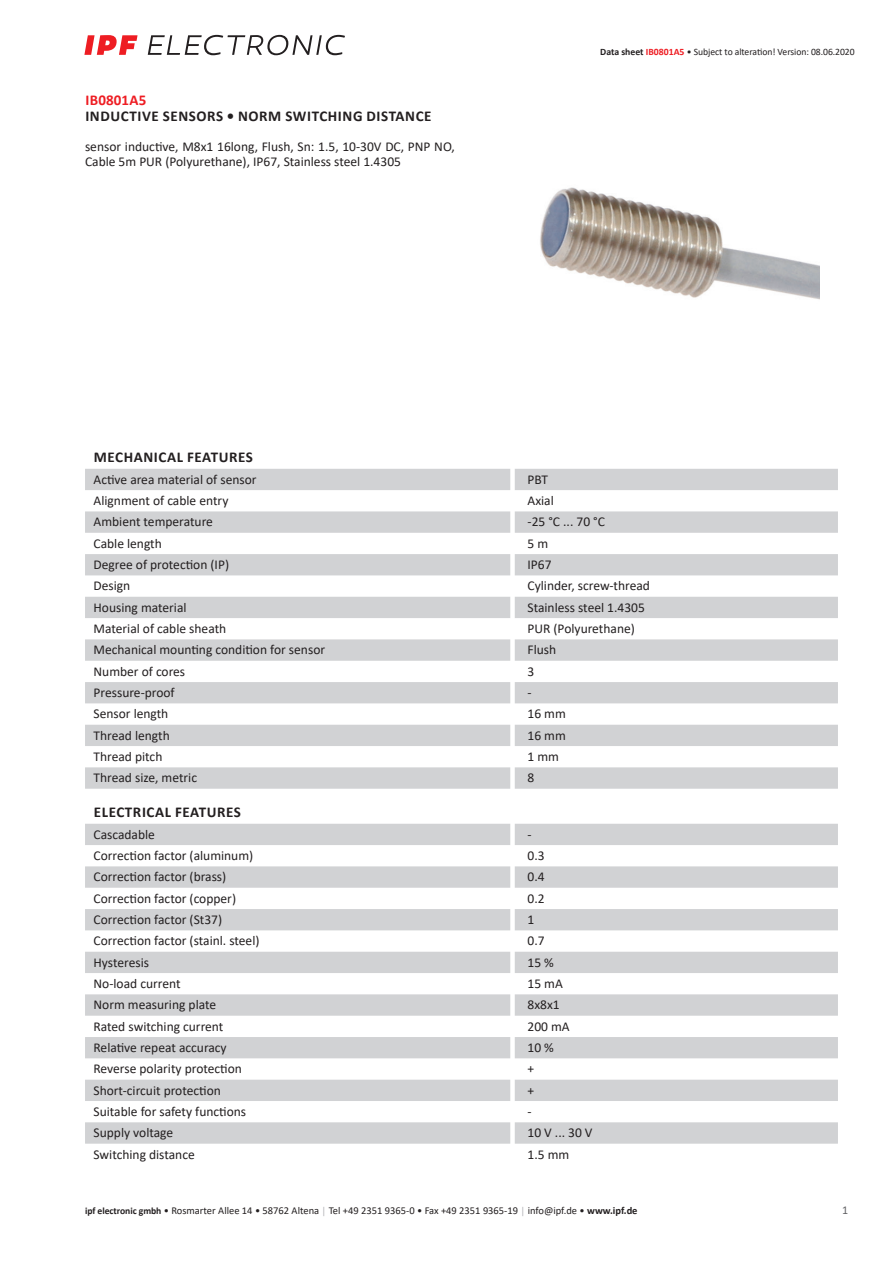
<style>
.page{position:relative;width:893px;height:1263px;background:#fff}
.page>*{position:absolute;margin:0;border:0;box-sizing:border-box;transform-origin:0 0}
.t1{font:700 15px "Calibri";letter-spacing:.04em;color:#231f20}
.t2{font:700 15px "Calibri";letter-spacing:.02em;color:#ee1d23}
.t3{font:13.5px/15px "Calibri";color:#231f20}
.t4{font:12px "Calibri";color:#636366}
.t5{font:10.5px "Calibri";color:#231f20}
.t6{font:9.75px "Calibri";letter-spacing:-.005em;color:#231f20}
.s1{font-weight:700}
.s2{font-weight:700;color:#ee1d23}
.s3{font-weight:700;font-size:9.75px}
.s4{font-size:9.75px;color:#a8a9ad}
</style>
<div class="page">
<svg style="left:148px;top:35px;width:197px;height:20px"></svg>
<svg style="left:84px;top:35px;width:54px;height:20px"></svg>
<svg style="left:85px;top:469px;width:753px;height:320px;fill:#d1d2d4"></svg>
<svg style="left:85px;top:824px;width:753px;height:320px;fill:#d1d2d4"></svg>
<img style="left:540px;top:187px;width:280px;height:113px">
<p class="t2" style="left:85px;top:89px;width:62px">IB0801A5</p>
<p class="t1" style="left:85px;top:106px;width:348px">INDUCTIVE SENSORS • NORM SWITCHING DISTANCE</p>
<p class="t3" style="left:85px;top:139px;width:371px">sensor inductive, M8x1 16long, Flush, Sn: 1.5, 10-30V DC, PNP NO,<br>Cable 5m PUR (Polyurethane), IP67, Stainless steel 1.4305</p>
<p class="t6" style="left:600px;top:45px;width:256px"><span class="s1">Data sheet</span> <span class="s2">IB0801A5</span> • Subject to alteration! Version: 08.06.2020</p>
<p class="t1" style="left:94px;top:447px;width:161px">MECHANICAL FEATURES</p>
<p class="t3" style="left:94px;top:471px;width:165px">Active area material of sensor</p>
<p class="t3" style="left:527px;top:471px;width:22px">PBT</p>
<p class="t3" style="left:94px;top:493px;width:136px">Alignment of cable entry</p>
<p class="t3" style="left:527px;top:493px;width:28px">Axial</p>
<p class="t3" style="left:94px;top:514px;width:121px">Ambient temperature</p>
<p class="t3" style="left:527px;top:514px;width:79px">-25 °C ... 70 °C</p>
<p class="t3" style="left:94px;top:535px;width:70px">Cable length</p>
<p class="t3" style="left:527px;top:535px;width:22px">5m</p>
<p class="t3" style="left:94px;top:557px;width:137px">Degree of protection (IP)</p>
<p class="t3" style="left:527px;top:557px;width:26px">IP67</p>
<p class="t3" style="left:94px;top:578px;width:38px">Design</p>
<p class="t3" style="left:527px;top:578px;width:124px">Cylinder, screw-thread</p>
<p class="t3" style="left:94px;top:599px;width:95px">Housing material</p>
<p class="t3" style="left:527px;top:599px;width:119px">Stainless steel 1.4305</p>
<p class="t3" style="left:94px;top:621px;width:134px">Material of cable sheath</p>
<p class="t3" style="left:527px;top:621px;width:109px">PUR (Polyurethane)</p>
<p class="t3" style="left:94px;top:642px;width:233px">Mechanical mounting condition for sensor</p>
<p class="t3" style="left:527px;top:642px;width:30px">Flush</p>
<p class="t3" style="left:94px;top:663px;width:93px">Number of cores</p>
<p class="t3" style="left:527px;top:663px;width:8px">3</p>
<p class="t3" style="left:94px;top:685px;width:83px">Pressure-proof</p>
<p class="t3" style="left:527px;top:685px;width:6px">-</p>
<p class="t3" style="left:94px;top:706px;width:76px">Sensor length</p>
<p class="t3" style="left:527px;top:706px;width:40px">16 mm</p>
<p class="t3" style="left:94px;top:727px;width:78px">Thread length</p>
<p class="t3" style="left:527px;top:727px;width:40px">16 mm</p>
<p class="t3" style="left:94px;top:749px;width:70px">Thread pitch</p>
<p class="t3" style="left:527px;top:749px;width:33px">1 mm</p>
<p class="t3" style="left:94px;top:770px;width:105px">Thread size, metric</p>
<p class="t3" style="left:527px;top:770px;width:8px">8</p>
<p class="t1" style="left:94px;top:802px;width:149px">ELECTRICAL FEATURES</p>
<p class="t3" style="left:94px;top:826px;width:63px">Cascadable</p>
<p class="t3" style="left:527px;top:826px;width:6px">-</p>
<p class="t3" style="left:94px;top:848px;width:161px">Correction factor (aluminum)</p>
<p class="t3" style="left:527px;top:848px;width:19px">0.3</p>
<p class="t3" style="left:94px;top:869px;width:134px">Correction factor (brass)</p>
<p class="t3" style="left:527px;top:869px;width:19px">0.4</p>
<p class="t3" style="left:94px;top:890px;width:144px">Correction factor (copper)</p>
<p class="t3" style="left:527px;top:890px;width:19px">0.2</p>
<p class="t3" style="left:94px;top:912px;width:130px">Correction factor (St37)</p>
<p class="t3" style="left:527px;top:912px;width:8px">1</p>
<p class="t3" style="left:94px;top:933px;width:167px">Correction factor (stainl. steel)</p>
<p class="t3" style="left:527px;top:933px;width:19px">0.7</p>
<p class="t3" style="left:94px;top:954px;width:57px">Hysteresis</p>
<p class="t3" style="left:527px;top:954px;width:28px">15 %</p>
<p class="t3" style="left:94px;top:976px;width:89px">No-load current</p>
<p class="t3" style="left:527px;top:976px;width:37px">15 mA</p>
<p class="t3" style="left:94px;top:997px;width:124px">Norm measuring plate</p>
<p class="t3" style="left:527px;top:997px;width:34px">8x8x1</p>
<p class="t3" style="left:94px;top:1018px;width:131px">Rated switching current</p>
<p class="t3" style="left:527px;top:1018px;width:44px">200 mA</p>
<p class="t3" style="left:94px;top:1040px;width:135px">Relative repeat accuracy</p>
<p class="t3" style="left:527px;top:1040px;width:28px">10 %</p>
<p class="t3" style="left:94px;top:1061px;width:150px">Reverse polarity protection</p>
<p class="t3" style="left:527px;top:1061px;width:8px">+</p>
<p class="t3" style="left:94px;top:1082px;width:129px">Short-circuit protection</p>
<p class="t3" style="left:527px;top:1082px;width:8px">+</p>
<p class="t3" style="left:94px;top:1104px;width:154px">Suitable for safety functions</p>
<p class="t3" style="left:527px;top:1104px;width:6px">-</p>
<p class="t3" style="left:94px;top:1125px;width:81px">Supply voltage</p>
<p class="t3" style="left:527px;top:1125px;width:67px">10 V ... 30 V</p>
<p class="t3" style="left:94px;top:1146px;width:103px">Switching distance</p>
<p class="t3" style="left:527px;top:1146px;width:43px">1.5 mm</p>
<p class="t5" style="left:85px;top:1203px;width:554px"><span class="s3">ipf electronic gmbh</span> • Rosmarter Allee 14 • 58762 Altena <span class="s4">│</span> Tel +49 2351 9365-0 • Fax +49 2351 9365-19 <span class="s4">│</span> info@ipf.de • <span class="s1">www.ipf.de</span></p>
<p class="t4" style="left:842px;top:1201px;width:8px">1</p>
</div>
